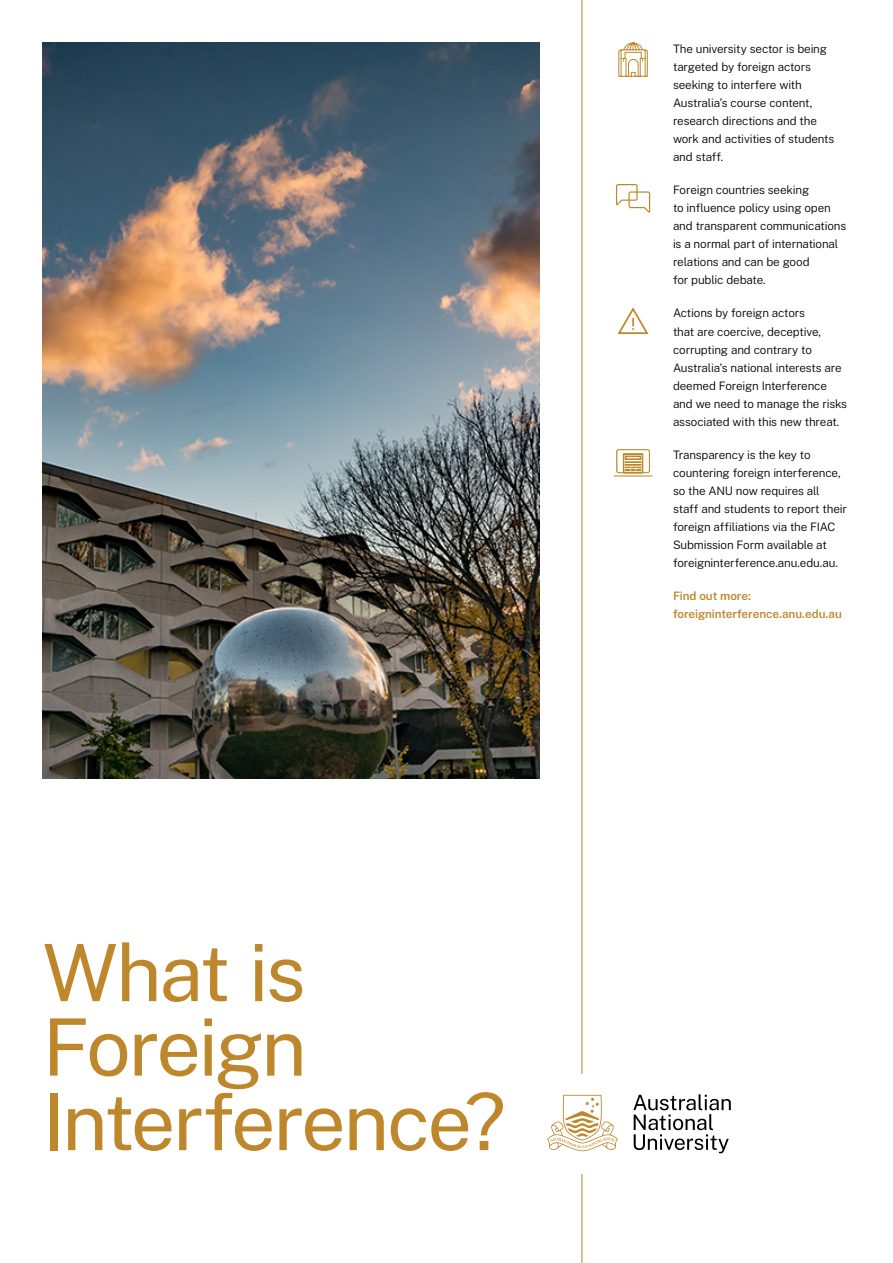
<style>
.page{position:relative;width:893px;height:1263px;background:#fff}
.page>*{position:absolute;margin:0;border:0;box-sizing:border-box;transform-origin:0 0}
.t1{font:79.2px/74.4px "Public Sans";letter-spacing:-.035em;color:#bf872b}
.t2{font:300 11.7px/18px "Public Sans";letter-spacing:-.015em;color:#000}
.t3{font:600 11.7px/18px "Public Sans";letter-spacing:-.005em;color:#bf872b}
</style>
<div class="page">
<hr style="left:581px;top:1174px;width:1px;height:89px;background:#bf872b">
<svg style="left:633px;top:1094px;width:98px;height:59px"></svg>
<svg style="left:547px;top:1095px;width:71px;height:56px"></svg>
<img style="left:42px;top:43px;width:498px;height:735px">
<hr style="left:581px;top:0;width:1px;height:1074px;background:#bf872b">
<svg style="left:614px;top:449px;width:38px;height:27px"></svg>
<svg style="left:618px;top:42px;width:30px;height:35px"></svg>
<svg style="left:616px;top:184px;width:34px;height:29px"></svg>
<svg style="left:618px;top:307px;width:30px;height:27px"></svg>
<h1 class="t1" style="left:43px;top:933px;width:465px">What is<br>Foreign<br>Interference?</h1>
<p class="t2" style="left:673px;top:40px;width:163px">The university sector is being targeted by foreign actors seeking to interfere with<br>Australia’s course content, research directions and the work and activities of students and staff.</p>
<p class="t2" style="left:673px;top:181px;width:175px">Foreign countries seeking<br>to influence policy using open and transparent communications is a normal part of international relations and can be good<br>for public debate.</p>
<p class="t2" style="left:673px;top:304px;width:176px">Actions by foreign actors<br>that are coercive, deceptive, corrupting and contrary to<br>Australia’s national interests are deemed Foreign Interference and we need to manage the risks associated with this new threat.</p>
<p class="t2" style="left:673px;top:445px;width:175px">Transparency is the key to countering foreign interference, so the ANU now requires all staff and students to report their foreign affiliations via the FIAC<br>Submission Form available at foreigninterference.anu.edu.au.</p>
<p class="t3" style="left:673px;top:586px;width:170px">Find out more: foreigninterference.anu.edu.au</p>
</div>
